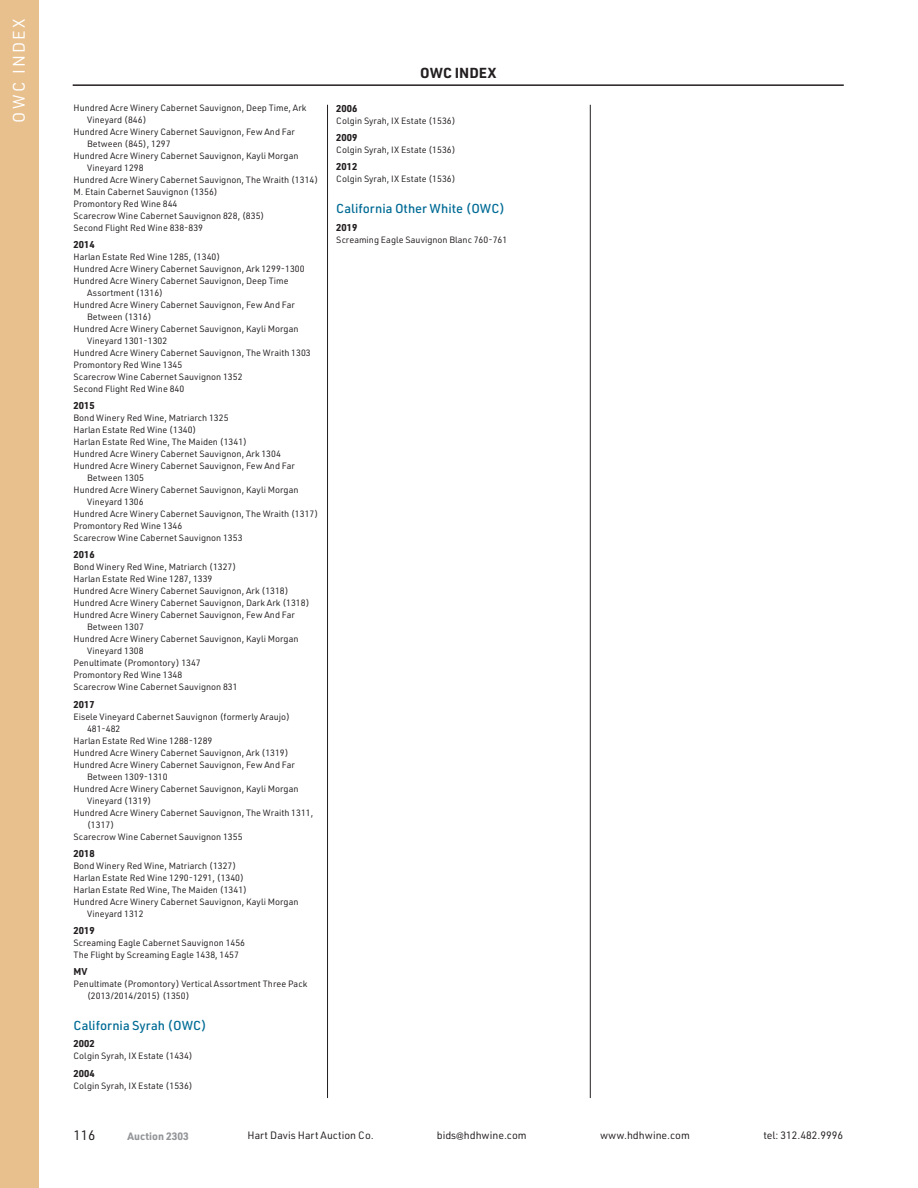
<style>
.page{position:relative;width:918px;height:1188px;background:#fff}
.page>*{position:absolute;margin:0;border:0;box-sizing:border-box;transform-origin:0 0}
.INDEX__grower_header{font:16.5px "URWDIN";letter-spacing:.13em;color:#fff}
.INDEX__index_type{font:700 14.25px "URWDIN";color:#231f20}
.t1{font:13.5px "URWDIN";color:#231f20}
.INDEX__region_header{font:500 12.75px "URWDIN";color:#006b95}
.t2{font:10.5px "URWDIN";color:#231f20}
.t3{font:700 10.5px "URWDIN";color:#939598}
.INDEX__vintage{font:700 9.75px "URWDIN";color:#231f20}
.INDEX__wine{font:9px/12px "URWDIN";color:#231f20}
.s1{font-family:"Arial";font-size:7.5px}
</style>
<div class="page">
<hr style="left:327px;top:105px;width:1px;height:993px;background:#231f20">
<hr style="left:590px;top:105px;width:1px;height:993px;background:#231f20">
<div style="left:0;top:0;width:39px;height:1188px;background:#e8c08e"></div>
<hr style="left:73px;top:84px;width:771px;height:2px;background:#231f20">
<p class="INDEX__grower_header" style="left:8px;top:123px;width:106px;rotate:-90deg">OWC INDEX</p>
<p class="INDEX__wine" style="left:87px;top:102px;width:221px;text-indent:-14px">Hundred Acre Winery Cabernet Sauvignon, Deep Time, Ark<br>Vineyard (846)</p>
<p class="INDEX__wine" style="left:87px;top:126px;width:209px;text-indent:-14px">Hundred Acre Winery Cabernet Sauvignon, Few And Far<br>Between (845), 1297</p>
<p class="INDEX__wine" style="left:87px;top:150px;width:213px;text-indent:-14px">Hundred Acre Winery Cabernet Sauvignon, Kayli Morgan<br>Vineyard 1298</p>
<p class="INDEX__wine" style="left:74px;top:174px;width:246px">Hundred Acre Winery Cabernet Sauvignon, The Wraith (1314)</p>
<p class="INDEX__wine" style="left:74px;top:186px;width:146px">M. Etain Cabernet Sauvignon (1356)</p>
<p class="INDEX__wine" style="left:74px;top:198px;width:105px">Promontory Red Wine 844</p>
<p class="INDEX__wine" style="left:74px;top:210px;width:192px">Scarecrow Wine Cabernet Sauvignon 828, (835)</p>
<p class="INDEX__wine" style="left:74px;top:222px;width:131px">Second Flight Red Wine 838-839</p>
<p class="INDEX__vintage" style="left:74px;top:238px;width:23px">2014</p>
<p class="INDEX__wine" style="left:74px;top:251px;width:148px">Harlan Estate Red Wine 1285, (1340)</p>
<p class="INDEX__wine" style="left:74px;top:263px;width:233px">Hundred Acre Winery Cabernet Sauvignon, Ark 1299-1300</p>
<p class="INDEX__wine" style="left:87px;top:275px;width:203px;text-indent:-14px">Hundred Acre Winery Cabernet Sauvignon, Deep Time<br>Assortment (1316)</p>
<p class="INDEX__wine" style="left:87px;top:299px;width:209px;text-indent:-14px">Hundred Acre Winery Cabernet Sauvignon, Few And Far<br>Between (1316)</p>
<p class="INDEX__wine" style="left:87px;top:323px;width:213px;text-indent:-14px">Hundred Acre Winery Cabernet Sauvignon, Kayli Morgan<br>Vineyard 1301-1302</p>
<p class="INDEX__wine" style="left:74px;top:347px;width:239px">Hundred Acre Winery Cabernet Sauvignon, The Wraith 1303</p>
<p class="INDEX__wine" style="left:74px;top:359px;width:110px">Promontory Red Wine 1345</p>
<p class="INDEX__wine" style="left:74px;top:371px;width:171px">Scarecrow Wine Cabernet Sauvignon 1352</p>
<p class="INDEX__wine" style="left:74px;top:383px;width:112px">Second Flight Red Wine 840</p>
<p class="INDEX__vintage" style="left:74px;top:399px;width:23px">2015</p>
<p class="INDEX__wine" style="left:74px;top:412px;width:156px">Bond Winery Red Wine, Matriarch 1325</p>
<p class="INDEX__wine" style="left:74px;top:424px;width:124px">Harlan Estate Red Wine (1340)</p>
<p class="INDEX__wine" style="left:74px;top:436px;width:175px">Harlan Estate Red Wine, The Maiden (1341)</p>
<p class="INDEX__wine" style="left:74px;top:448px;width:209px">Hundred Acre Winery Cabernet Sauvignon, Ark 1304</p>
<p class="INDEX__wine" style="left:87px;top:460px;width:209px;text-indent:-14px">Hundred Acre Winery Cabernet Sauvignon, Few And Far<br>Between 1305</p>
<p class="INDEX__wine" style="left:87px;top:484px;width:213px;text-indent:-14px">Hundred Acre Winery Cabernet Sauvignon, Kayli Morgan<br>Vineyard 1306</p>
<p class="INDEX__wine" style="left:74px;top:508px;width:246px">Hundred Acre Winery Cabernet Sauvignon, The Wraith (1317)</p>
<p class="INDEX__wine" style="left:74px;top:520px;width:110px">Promontory Red Wine 1346</p>
<p class="INDEX__wine" style="left:74px;top:532px;width:171px">Scarecrow Wine Cabernet Sauvignon 1353</p>
<p class="INDEX__vintage" style="left:74px;top:548px;width:23px">2016</p>
<p class="INDEX__wine" style="left:74px;top:561px;width:164px">Bond Winery Red Wine, Matriarch (1327)</p>
<p class="INDEX__wine" style="left:74px;top:573px;width:140px">Harlan Estate Red Wine 1287, 1339</p>
<p class="INDEX__wine" style="left:74px;top:585px;width:217px">Hundred Acre Winery Cabernet Sauvignon, Ark (1318)</p>
<p class="INDEX__wine" style="left:74px;top:597px;width:238px">Hundred Acre Winery Cabernet Sauvignon, Dark Ark (1318)</p>
<p class="INDEX__wine" style="left:87px;top:609px;width:209px;text-indent:-14px">Hundred Acre Winery Cabernet Sauvignon, Few And Far<br>Between 1307</p>
<p class="INDEX__wine" style="left:87px;top:633px;width:213px;text-indent:-14px">Hundred Acre Winery Cabernet Sauvignon, Kayli Morgan<br>Vineyard 1308</p>
<p class="INDEX__wine" style="left:74px;top:657px;width:129px">Penultimate (Promontory) 1347</p>
<p class="INDEX__wine" style="left:74px;top:669px;width:110px">Promontory Red Wine 1348</p>
<p class="INDEX__wine" style="left:74px;top:681px;width:166px">Scarecrow Wine Cabernet Sauvignon 831</p>
<p class="INDEX__vintage" style="left:74px;top:697px;width:23px">2017</p>
<p class="INDEX__wine" style="left:87px;top:710px;width:205px;text-indent:-14px">Eisele Vineyard Cabernet Sauvignon (formerly Araujo)<br>481-482</p>
<p class="INDEX__wine" style="left:74px;top:734px;width:140px">Harlan Estate Red Wine 1288-1289</p>
<p class="INDEX__wine" style="left:74px;top:746px;width:217px">Hundred Acre Winery Cabernet Sauvignon, Ark (1319)</p>
<p class="INDEX__wine" style="left:87px;top:758px;width:209px;text-indent:-14px">Hundred Acre Winery Cabernet Sauvignon, Few And Far<br>Between 1309-1310</p>
<p class="INDEX__wine" style="left:87px;top:782px;width:213px;text-indent:-14px">Hundred Acre Winery Cabernet Sauvignon, Kayli Morgan<br>Vineyard (1319)</p>
<p class="INDEX__wine" style="left:87px;top:806px;width:228px;text-indent:-14px">Hundred Acre Winery Cabernet Sauvignon, The Wraith 1311, (1317)</p>
<p class="INDEX__wine" style="left:74px;top:830px;width:171px">Scarecrow Wine Cabernet Sauvignon 1355</p>
<p class="INDEX__vintage" style="left:74px;top:846px;width:23px">2018</p>
<p class="INDEX__wine" style="left:74px;top:859px;width:164px">Bond Winery Red Wine, Matriarch (1327)</p>
<p class="INDEX__wine" style="left:74px;top:871px;width:172px">Harlan Estate Red Wine 1290-1291, (1340)</p>
<p class="INDEX__wine" style="left:74px;top:883px;width:175px">Harlan Estate Red Wine, The Maiden (1341)</p>
<p class="INDEX__wine" style="left:87px;top:895px;width:213px;text-indent:-14px">Hundred Acre Winery Cabernet Sauvignon, Kayli Morgan<br>Vineyard 1312</p>
<p class="INDEX__vintage" style="left:74px;top:924px;width:23px">2019</p>
<p class="INDEX__wine" style="left:74px;top:936px;width:173px">Screaming Eagle Cabernet Sauvignon 1456</p>
<p class="INDEX__wine" style="left:74px;top:948px;width:167px">The Flight by Screaming Eagle 1438, 1457</p>
<p class="INDEX__vintage" style="left:74px;top:965px;width:15px">MV</p>
<p class="INDEX__wine" style="left:87px;top:977px;width:222px;text-indent:-14px">Penultimate (Promontory) Vertical Assortment Three Pack (2013/2014/2015) (1350)</p>
<p class="INDEX__region_header" style="left:74px;top:1017px;width:135px">California Syrah (OWC)</p>
<p class="INDEX__vintage" style="left:74px;top:1037px;width:23px">2002</p>
<p class="INDEX__wine" style="left:74px;top:1050px;width:121px">Colgin Syrah, IX Estate (1434)</p>
<p class="INDEX__vintage" style="left:74px;top:1066px;width:23px">2004</p>
<p class="INDEX__wine" style="left:74px;top:1079px;width:121px">Colgin Syrah, IX Estate (1536)</p>
<h2 class="INDEX__index_type" style="left:401px;top:63px;width:118px">COMPLETE INDEX</h2>
<p class="INDEX__index_type" style="left:420px;top:63px;width:77px">OWC INDEX</p>
<p class="INDEX__vintage" style="left:336px;top:102px;width:23px">2006</p>
<p class="INDEX__wine" style="left:336px;top:114px;width:121px">Colgin Syrah, IX Estate (1536)</p>
<p class="INDEX__vintage" style="left:336px;top:131px;width:23px">2009</p>
<p class="INDEX__wine" style="left:336px;top:143px;width:121px">Colgin Syrah, IX Estate (1536)</p>
<p class="INDEX__vintage" style="left:336px;top:160px;width:23px">2012</p>
<p class="INDEX__wine" style="left:336px;top:172px;width:121px">Colgin Syrah, IX Estate (1536)</p>
<p class="INDEX__region_header" style="left:336px;top:200px;width:170px">California Other White (OWC)</p>
<p class="INDEX__vintage" style="left:336px;top:220px;width:23px">2019</p>
<p class="INDEX__wine" style="left:336px;top:233px;width:172px">Screaming Eagle Sauvignon Blanc 760-761</p>
<h3 class="t1" style="left:74px;top:1126px;width:23px">116</h3>
<p class="t3" style="left:128px;top:1129px;width:63px">Auction 2303</p>
<p class="t2" style="left:248px;top:1129px;width:128px">Hart Davis Hart Auction Co.</p>
<p class="t2" style="left:437px;top:1129px;width:91px">bids<span class="s1">@</span>hdhwine.com</p>
<p class="t2" style="left:600px;top:1129px;width:91px">www.hdhwine.com</p>
<p class="t2" style="left:763px;top:1129px;width:81px">tel: 312.482.9996</p>
</div>
